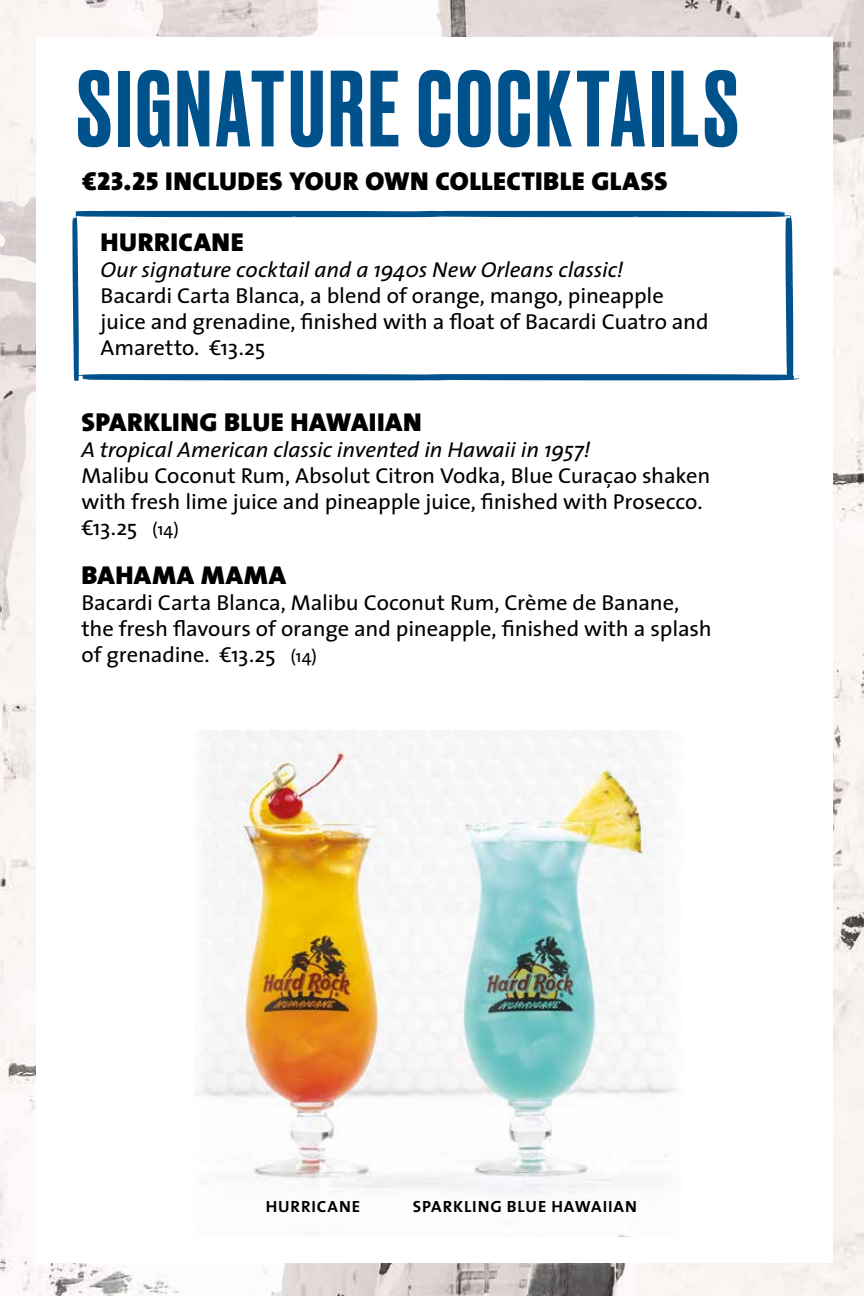
<style>
.page{position:relative;width:864px;height:1296px;background:#fff}
.page>*{position:absolute;margin:0;border:0;box-sizing:border-box;transform-origin:0 0}
.t1{font:500 101.85px "Druk";letter-spacing:.035em;color:#00528d;scale:1.04 1}
.t2{font:25.95px "The Sans Black Caps";letter-spacing:.02em;color:#000;scale:1.04 1}
.t3{font:25.95px "The Sans Black Caps";letter-spacing:.04em;color:#000;scale:1.04 1}
.t4{font:21.6px/26px "The Sans";letter-spacing:-.005em;color:#000;scale:1.04 1}
.t5{font:italic 21.6px "The Sans";letter-spacing:-.005em;color:#000;scale:1.04 1}
.t6{font:16.2px "The Sans Bold Caps";letter-spacing:.055em;color:#000;scale:1.04 1}
.s1{font-size:17.4px}
</style>
<div class="page">
<img style="left:0;top:175px;width:864px;height:1121px">
<img style="left:436px;top:0;width:428px;height:175px">
<img style="left:209px;top:1263px;width:577px;height:33px">
<img style="left:0;top:0;width:340px;height:673px">
<div style="left:37px;top:37px;width:796px;height:1226px;background:#fff"></div>
<svg style="left:72px;top:211px;width:729px;height:170px"></svg>
<img style="left:196px;top:731px;width:211px;height:457px">
<img style="left:407px;top:731px;width:270px;height:505px">
<svg style="left:0;top:0;width:6px;height:8px"></svg>
<svg style="left:0;top:1292px;width:6px;height:4px"></svg>
<h1 class="t1" style="left:77px;top:39px;width:638px">SIGNATURE COCKTAILS</h1>
<p class="t2" style="left:82px;top:159px;width:565px">€23.25 INCLUDES YOUR OWN COLLECTIBLE GLASS</p>
<p class="t2" style="left:101px;top:221px;width:139px">HURRICANE</p>
<p class="t5" style="left:101px;top:252px;width:504px">Our signature cocktail and a 1940s New Orleans classic!</p>
<p class="t4" style="left:101px;top:282px;width:586px">Bacardi Carta Blanca, a blend of orange, mango, pineapple juice and grenadine, finished with a float of Bacardi Cuatro and<br>Amaretto. €13.25</p>
<p class="t2" style="left:81px;top:400px;width:329px">SPARKLING BLUE HAWAIIAN</p>
<p class="t5" style="left:81px;top:432px;width:491px">A tropical American classic invented in Hawaii in 1957!</p>
<p class="t4" style="left:81px;top:462px;width:606px">Malibu Coconut Rum, Absolut Citron Vodka, Blue Curaçao shaken with fresh lime juice and pineapple juice, finished with Prosecco. €13.25 <span class="s1">(14)</span></p>
<p class="t3" style="left:81px;top:553px;width:198px">BAHAMA MAMA</p>
<p class="t4" style="left:81px;top:589px;width:608px">Bacardi Carta Blanca, Malibu Coconut Rum, Crème de Banane, the fresh flavours of orange and pineapple, finished with a splash of grenadine. €13.25 <span class="s1">(14)</span></p>
<p class="t6" style="left:266px;top:1193px;width:92px">HURRICANE</p>
<p class="t6" style="left:413px;top:1193px;width:217px">SPARKLING BLUE HAWAIIAN</p>
</div>
